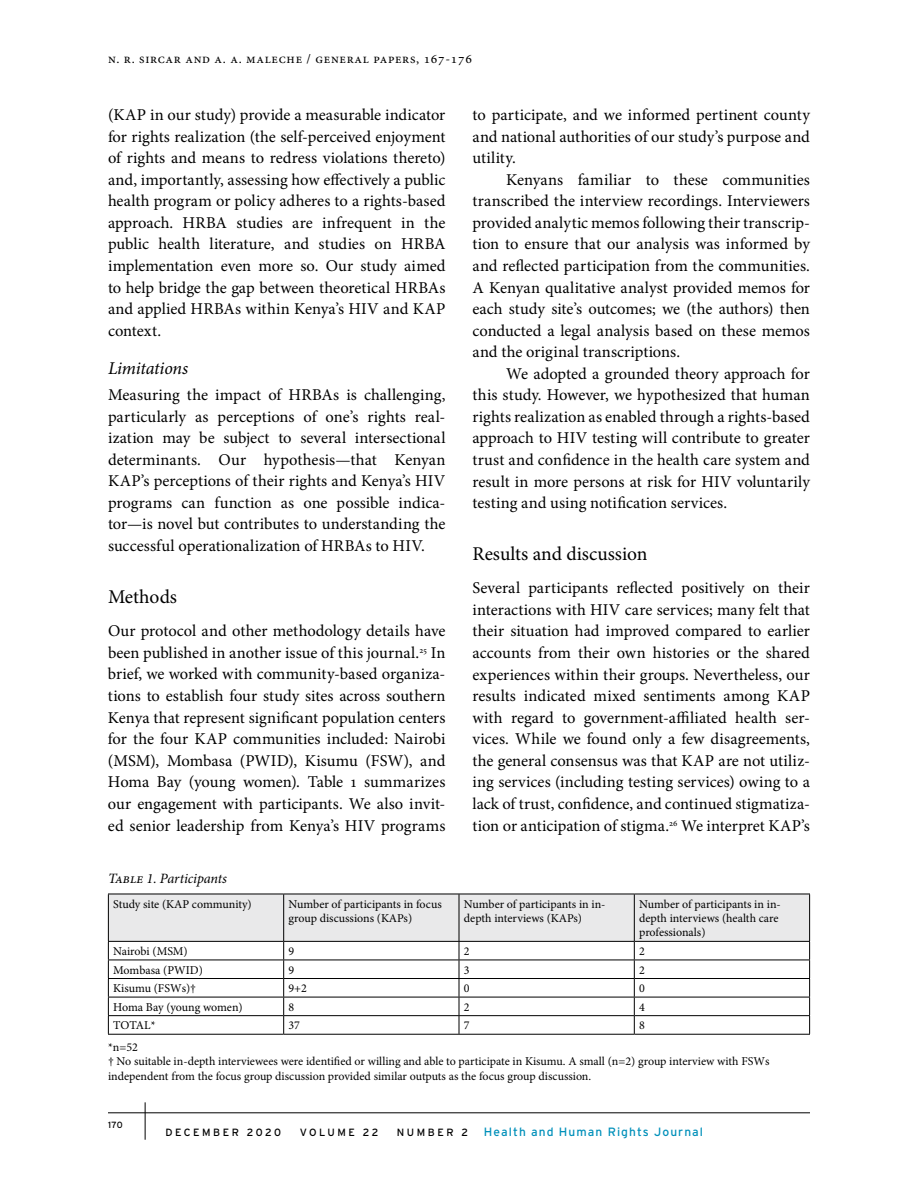
<style>
.page{position:relative;width:918px;height:1188px;background:#fff}
.page>*{position:absolute;margin:0;border:0;box-sizing:border-box;transform-origin:0 0}
.t1{font:19.5px "Minion Pro";color:#000}
.t2{font:italic 18px "Minion Pro";letter-spacing:-.01em;color:#000}
.t3{font:16.5px/21.6px "Minion Pro";letter-spacing:.01em;color:#000;text-align:justify}
.t4{font:italic 14.25px "Minion Pro";letter-spacing:-.005em;color:#000}
.t5{font:13.5px "Minion Pro";letter-spacing:.05em;color:#000}
.t6{font:12px/14.4px "Minion Pro";color:#000}
.t7{font:12px "Interstate";letter-spacing:.09em;color:#0090ba}
.t8{font:10.5px "Interstate";letter-spacing:.24em;color:#000}
.t9{font:9px "Interstate";color:#000}
.s1{font-size:10.5px;color:#000}
</style>
<div class="page">
<hr style="left:108px;top:1113px;width:702px;height:1px;background:#000">
<hr style="left:145px;top:1102px;width:1px;height:38px;background:#000">
<hr style="left:108px;top:1034px;width:176px;height:1px;background:#000">
<hr style="left:284px;top:1034px;width:175px;height:1px;background:#000">
<hr style="left:459px;top:1034px;width:175px;height:1px;background:#000">
<hr style="left:634px;top:1034px;width:176px;height:1px;background:#000">
<svg style="left:108px;top:894px;width:702px;height:140px"></svg>
<p class="t5" style="left:108px;top:50px;width:365px">n. r. sircar and a. a. maleche / general papers, 167-176</p>
<p class="t3" style="left:108px;top:104px;width:339px">(KAP in our study) provide a measurable indicator for rights realization (the self-perceived enjoyment of rights and means to redress violations thereto) and, importantly, assessing how effectively a public health program or policy adheres to a rights-based approach. HRBA studies are infrequent in the public health literature, and studies on HRBA implementation even more so. Our study aimed to help bridge the gap between theoretical HRBAs and applied HRBAs within Kenya’s HIV and KAP context.</p>
<p class="t2" style="left:108px;top:356px;width:82px">Limitations</p>
<p class="t3" style="left:108px;top:384px;width:339px">Measuring the impact of HRBAs is challenging, particularly as perceptions of one’s rights real&shy;ization may be subject to several intersectional determinants. Our hypothesis—that Kenyan KAP’s perceptions of their rights and Kenya’s HIV programs can function as one possible indica&shy;tor—is novel but contributes to understanding the successful operationalization of HRBAs to HIV.</p>
<p class="t1" style="left:108px;top:583px;width:71px">Methods</p>
<p class="t3" style="left:108px;top:620px;width:339px">Our protocol and other methodology details have been published in another issue of this journal.<sup>25</sup> In brief, we worked with community-based organiza&shy;tions to establish four study sites across southern Kenya that represent significant population centers for the four KAP communities included: Nairobi (MSM), Mombasa (PWID), Kisumu (FSW), and Homa Bay (young women). Table 1 summarizes our engagement with participants. We also invit&shy;ed senior leadership from Kenya’s HIV programs</p>
<p class="t4" style="left:108px;top:868px;width:121px">Table 1. Participants</p>
<p class="t3" style="left:472px;top:104px;width:339px">to participate, and we informed pertinent county and national authorities of our study’s purpose and utility.</p>
<p class="t3" style="left:472px;top:169px;width:339px;text-indent:34px">Kenyans familiar to these communities transcribed the interview recordings. Interviewers provided analytic memos following their transcrip&shy;tion to ensure that our analysis was informed by and reflected participation from the communities.<br>A Kenyan qualitative analyst provided memos for each study site’s outcomes; we (the authors) then conducted a legal analysis based on these memos and the original transcriptions.</p>
<p class="t3" style="left:472px;top:363px;width:339px;text-indent:34px">We adopted a grounded theory approach for this study. However, we hypothesized that human rights realization as enabled through a rights-based approach to HIV testing will contribute to greater trust and confidence in the health care system and result in more persons at risk for HIV voluntarily testing and using notification services.</p>
<p class="t1" style="left:472px;top:540px;width:177px">Results and discussion</p>
<p class="t3" style="left:472px;top:577px;width:339px">Several participants reflected positively on their interactions with HIV care services; many felt that their situation had improved compared to earlier accounts from their own histories or the shared experiences within their groups. Nevertheless, our results indicated mixed sentiments among KAP with regard to government-affiliated health ser&shy;vices. While we found only a few disagreements, the general consensus was that KAP are not utiliz&shy;ing services (including testing services) owing to a lack of trust, confidence, and continued stigmatiza&shy;tion or anticipation of stigma.<sup>26</sup> We interpret KAP’s</p>
<p class="t6" style="left:113px;top:897px;width:140px">Study site (KAP community)</p>
<p class="t6" style="left:289px;top:897px;width:155px">Number of participants in focus group discussions (KAPs)</p>
<p class="t6" style="left:464px;top:897px;width:143px">Number of participants in in&shy;depth interviews (KAPs)</p>
<p class="t6" style="left:639px;top:897px;width:143px">Number of participants in in&shy;depth interviews (health care professionals)</p>
<p class="t6" style="left:113px;top:944px;width:76px">Nairobi (MSM)</p>
<p class="t6" style="left:289px;top:944px;width:7px">9</p>
<p class="t6" style="left:464px;top:944px;width:7px">2</p>
<p class="t6" style="left:639px;top:944px;width:7px">2</p>
<p class="t6" style="left:113px;top:963px;width:91px">Mombasa (PWID)</p>
<p class="t6" style="left:289px;top:963px;width:7px">9</p>
<p class="t6" style="left:464px;top:963px;width:7px">3</p>
<p class="t6" style="left:639px;top:963px;width:7px">2</p>
<p class="t6" style="left:113px;top:981px;width:84px">Kisumu (FSWs)†</p>
<p class="t6" style="left:289px;top:981px;width:20px">9+2</p>
<p class="t6" style="left:464px;top:981px;width:7px">0</p>
<p class="t6" style="left:639px;top:981px;width:7px">0</p>
<p class="t6" style="left:113px;top:1000px;width:131px">Homa Bay (young women)</p>
<p class="t6" style="left:289px;top:1000px;width:7px">8</p>
<p class="t6" style="left:464px;top:1000px;width:7px">2</p>
<p class="t6" style="left:639px;top:1000px;width:7px">4</p>
<p class="t6" style="left:113px;top:1018px;width:44px">TOTAL*</p>
<p class="t6" style="left:289px;top:1018px;width:13px">37</p>
<p class="t6" style="left:464px;top:1018px;width:7px">7</p>
<p class="t6" style="left:639px;top:1018px;width:7px">8</p>
<p class="t6" style="left:108px;top:1040px;width:663px">*n=52<br>† No suitable in-depth interviewees were identified or willing and able to participate in Kisumu. A small (n=2) group interview with FSWs independent from the focus group discussion provided similar outputs as the focus group discussion.</p>
<p class="t9" style="left:108px;top:1120px;width:16px">170</p>
<p class="t8" style="left:166px;top:1126px;width:117px">DECEMBER 2020</p>
<p class="t8" style="left:300px;top:1126px;width:80px">VOLUME 22</p>
<p class="t7" style="left:397px;top:1125px;width:308px"><span class="s1">NUMBER 2</span> Health and Human Rights Journal</p>
</div>
